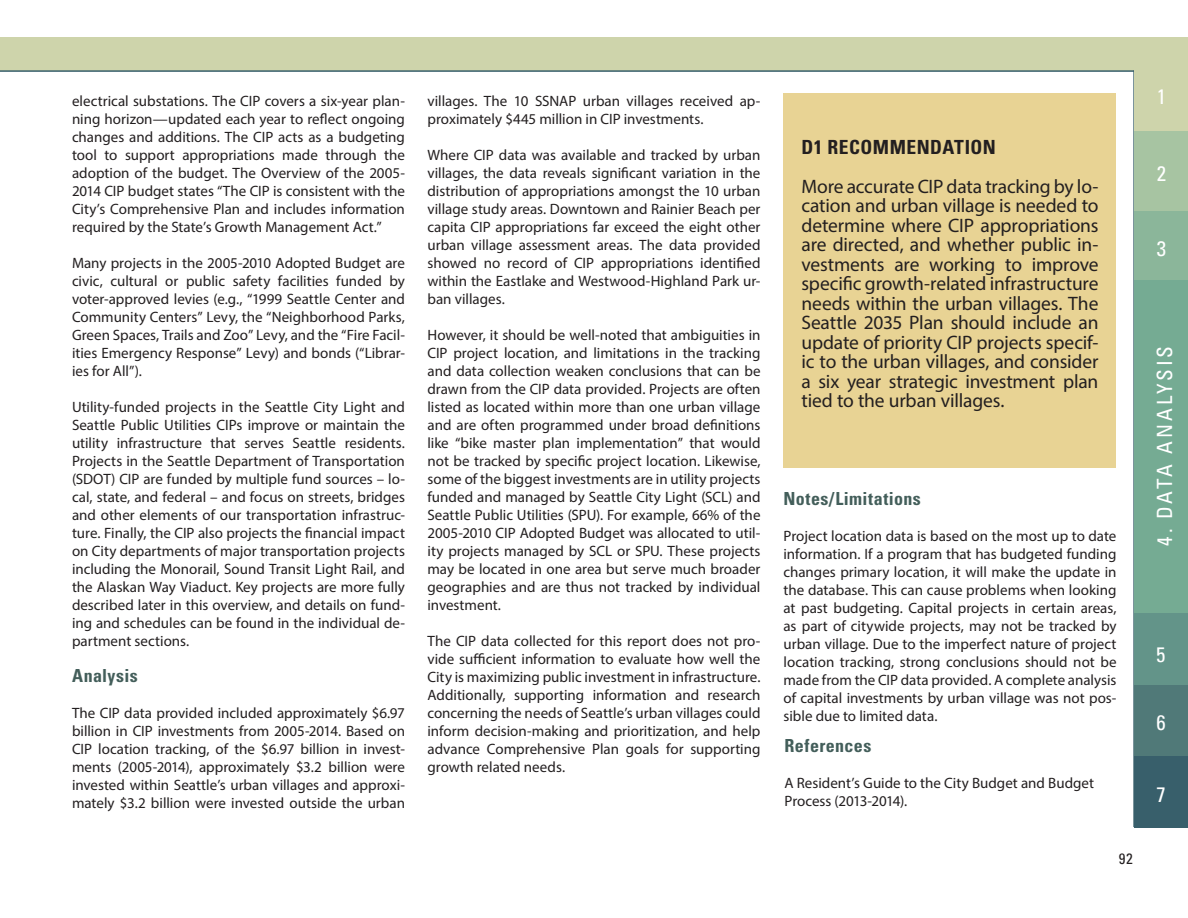
<style>
.page{position:relative;width:1188px;height:918px;background:#fff}
.page>*{position:absolute;margin:0;border:0;box-sizing:border-box;transform-origin:0 0}
.t1{font:condensed 21px "Univers LT Std";letter-spacing:.12em;color:#fff}
.t2{font:19.5px/19.5px "Myriad Pro";letter-spacing:-.01em;color:#231f20;text-align:justify}
.t3{font:700 condensed 19.5px "Univers LT Std";letter-spacing:.025em;color:#231f20}
.t4{font:700 condensed 18px "Univers LT Std";letter-spacing:.025em;color:#435e5a}
.t5{font:15px/18px "Myriad Pro";color:#231f20;text-align:justify}
.t6{font:condensed 15px "Univers LT Std";color:#231f20}
</style>
<div class="page">
<div style="left:0;top:37px;width:1188px;height:33px;background:#ced4ab"></div>
<hr style="left:0;top:70px;width:1135px;height:2px;background:#385f6b">
<div style="left:783px;top:93px;width:333px;height:375px;background:#e8d394"></div>
<hr style="left:1133px;top:71px;width:2px;height:756px;background:#385f6b">
<div style="left:1135px;top:756px;width:53px;height:72px;background:#385f6b"></div>
<div style="left:1135px;top:684px;width:53px;height:72px;background:#507978"></div>
<div style="left:1135px;top:613px;width:53px;height:72px;background:#639489"></div>
<div style="left:1135px;top:280px;width:53px;height:333px;background:#75ab93"></div>
<div style="left:1135px;top:211px;width:53px;height:69px;background:#8bb69a"></div>
<div style="left:1135px;top:131px;width:53px;height:80px;background:#a7c4a2"></div>
<div style="left:1135px;top:55px;width:53px;height:76px;background:#ced4ab"></div>
<p class="t5" style="left:72px;top:92px;width:335px">electrical substations. The CIP covers a six-year plan&shy;ning horizon—updated each year to reflect ongoing changes and additions. The CIP acts as a budgeting tool to support appropriations made through the adoption of the budget. The Overview of the 2005- 2014 CIP budget states “The CIP is consistent with the City’s Comprehensive Plan and includes information required by the State’s Growth Management Act.”</p>
<p class="t5" style="left:72px;top:254px;width:335px">Many projects in the 2005-2010 Adopted Budget are civic, cultural or public safety facilities funded by voter-approved levies (e.g., “1999 Seattle Center and Community Centers” Levy, the “Neighborhood Parks, Green Spaces, Trails and Zoo” Levy, and the “Fire Facil&shy;ities Emergency Response” Levy) and bonds (“Librar&shy;ies for All”).</p>
<p class="t5" style="left:72px;top:398px;width:335px">Utility-funded projects in the Seattle City Light and Seattle Public Utilities CIPs improve or maintain the utility infrastructure that serves Seattle residents.<br>Projects in the Seattle Department of Transportation (SDOT) CIP are funded by multiple fund sources – lo&shy;cal, state, and federal – and focus on streets, bridges and other elements of our transportation infrastruc&shy;ture. Finally, the CIP also projects the financial impact on City departments of major transportation projects including the Monorail, Sound Transit Light Rail, and the Alaskan Way Viaduct. Key projects are more fully described later in this overview, and details on fund&shy;ing and schedules can be found in the individual de&shy;partment sections.</p>
<p class="t4" style="left:72px;top:664px;width:67px">Analysis</p>
<p class="t5" style="left:72px;top:704px;width:335px">The CIP data provided included approximately $6.97 billion in CIP investments from 2005-2014. Based on CIP location tracking, of the $6.97 billion in invest&shy;ments (2005-2014), approximately $3.2 billion were invested within Seattle’s urban villages and approxi&shy;mately $3.2 billion were invested outside the urban</p>
<p class="t5" style="left:428px;top:92px;width:335px">villages. The 10 SSNAP urban villages received ap&shy;proximately $445 million in CIP investments.</p>
<p class="t5" style="left:428px;top:146px;width:335px">Where CIP data was available and tracked by urban villages, the data reveals significant variation in the distribution of appropriations amongst the 10 urban village study areas. Downtown and Rainier Beach per capita CIP appropriations far exceed the eight other urban village assessment areas. The data provided showed no record of CIP appropriations identified within the Eastlake and Westwood-Highland Park ur&shy;ban villages.</p>
<p class="t5" style="left:428px;top:326px;width:335px">However, it should be well-noted that ambiguities in CIP project location, and limitations in the tracking and data collection weaken conclusions that can be drawn from the CIP data provided. Projects are often listed as located within more than one urban village and are often programmed under broad definitions like “bike master plan implementation” that would not be tracked by specific project location. Likewise, some of the biggest investments are in utility projects funded and managed by Seattle City Light (SCL) and Seattle Public Utilities (SPU). For example, 66% of the 2005-2010 CIP Adopted Budget was allocated to util&shy;ity projects managed by SCL or SPU. These projects may be located in one area but serve much broader geographies and are thus not tracked by individual investment.</p>
<p class="t5" style="left:428px;top:632px;width:335px">The CIP data collected for this report does not pro&shy;vide sufficient information to evaluate how well the City is maximizing public investment in infrastructure.<br>Additionally, supporting information and research concerning the needs of Seattle’s urban villages could inform decision-making and prioritization, and help advance Comprehensive Plan goals for supporting growth related needs.</p>
<p class="t3" style="left:801px;top:135px;width:196px">D1 RECOMMENDATION</p>
<p class="t2" style="left:801px;top:176px;width:299px">More accurate CIP data tracking by lo&shy;cation and urban village is needed to determine where CIP appropriations are directed, and whether public in&shy;vestments are working to improve specific growth-related infrastructure needs within the urban villages. The Seattle 2035 Plan should include an update of priority CIP projects specif&shy;ic to the urban villages, and consider a six year strategic investment plan tied to the urban villages.</p>
<p class="t4" style="left:783px;top:487px;width:139px">Notes/Limitations</p>
<p class="t5" style="left:783px;top:527px;width:335px">Project location data is based on the most up to date information. If a program that has budgeted funding changes primary location, it will make the update in the database. This can cause problems when looking at past budgeting. Capital projects in certain areas, as part of citywide projects, may not be tracked by urban village. Due to the imperfect nature of project location tracking, strong conclusions should not be made from the CIP data provided. A complete analysis of capital investments by urban village was not pos&shy;sible due to limited data.</p>
<p class="t4" style="left:784px;top:734px;width:88px">References</p>
<p class="t5" style="left:784px;top:774px;width:311px">A Resident’s Guide to the City Budget and Budget<br>Process (2013-2014).</p>
<p class="t6" style="left:1119px;top:849px;width:16px">92</p>
<p class="t1" style="left:1157px;top:83px;width:11px">1</p>
<p class="t1" style="left:1157px;top:160px;width:11px">2</p>
<p class="t1" style="left:1157px;top:235px;width:11px">3</p>
<p class="t1" style="left:1151px;top:546px;width:201px;rotate:-90deg">4. DATA ANALYSIS</p>
<p class="t1" style="left:1156px;top:641px;width:11px">5</p>
<p class="t1" style="left:1156px;top:710px;width:11px">6</p>
<p class="t1" style="left:1156px;top:782px;width:11px">7</p>
</div>
